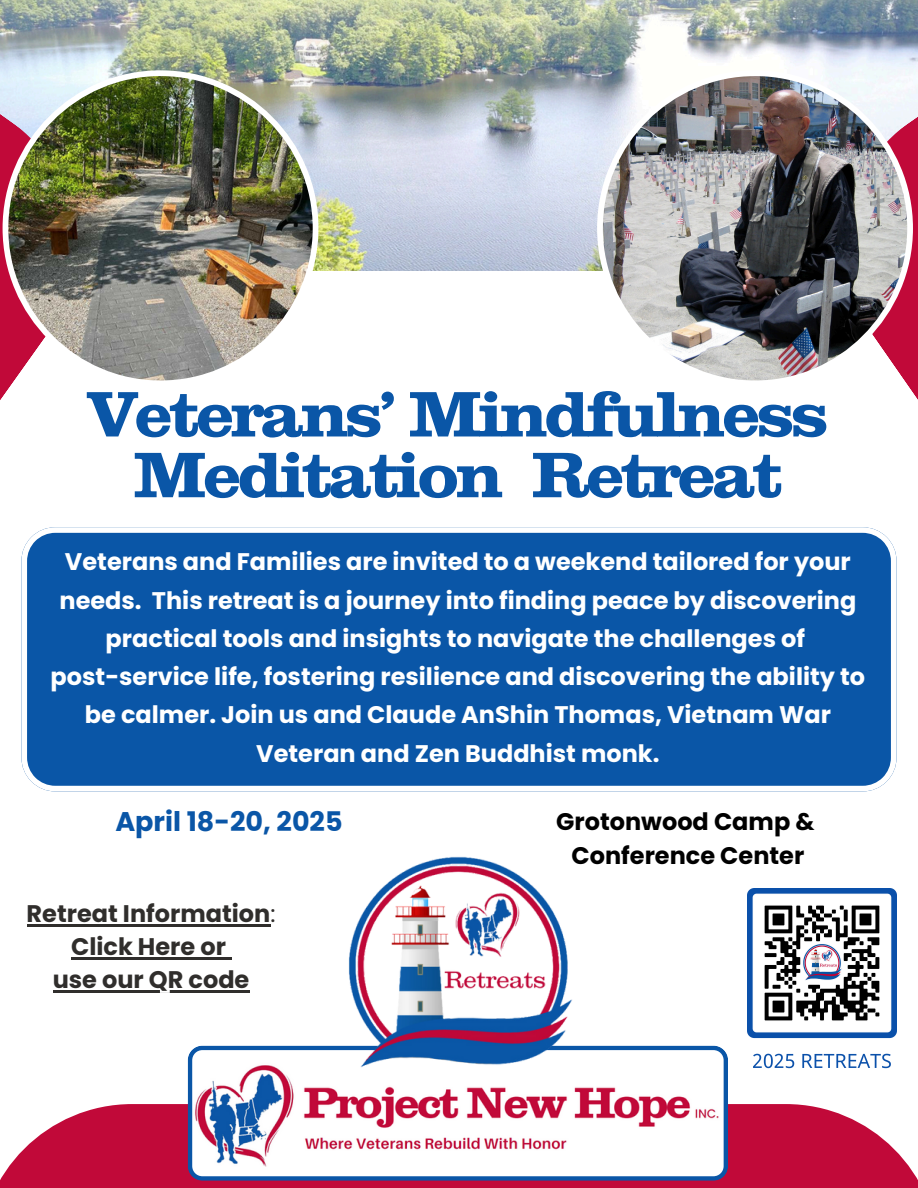
<style>
.page{position:relative;width:918px;height:1188px;background:#fff}
.page>*{position:absolute;margin:0;border:0;box-sizing:border-box;transform-origin:0 0}
.t1{font:700 61.5px/60.8px "Clarendon";letter-spacing:-.03em;color:#0a56a7;text-align:center}
.t2{font:700 27px "Poppins";color:#0a56a7}
.t3{font:700 24px/38.2px "Poppins";color:#fff;text-align:center}
.t4{font:700 24px "Poppins";color:#302e2c}
.t5{font:700 24px/33.5px "Poppins";color:#000;text-align:center}
.s1{font-weight:400}
</style>
<div class="page">
<img style="left:0;top:0;width:918px;height:271px">
<svg style="left:0;top:54px;width:96px;height:346px"></svg>
<svg style="left:824px;top:55px;width:94px;height:345px"></svg>
<img style="left:597px;top:70px;width:316px;height:316px">
<img style="left:3px;top:70px;width:315px;height:316px">
<svg style="left:0;top:1104px;width:918px;height:84px;fill:#c10939"></svg>
<svg style="left:188px;top:1046px;width:540px;height:135px"></svg>
<img style="left:344px;top:856px;width:228px;height:225px">
<div style="left:21px;top:527px;width:876px;height:264px;background:#0a56a7"></div>
<img style="left:747px;top:888px;width:150px;height:181px">
<hr style="left:27px;top:925px;width:243px;height:2px;background:#302e2c">
<hr style="left:71px;top:957px;width:155px;height:3px;background:#302e2c">
<svg style="left:226px;top:957px;width:5px;height:3px"></svg>
<hr style="left:53px;top:990px;width:196px;height:2px;background:#302e2c">
<p class="t1" style="left:88px;top:382px;width:741px">Veterans’ Mindfulness<br>Meditation Retreat</p>
<h2 class="t3" style="left:51px;top:543px;width:816px">Veterans and Families are invited to a weekend tailored for your needs. This retreat is a journey into finding peace by discovering practical tools and insights to navigate the challenges of post-service life, fostering resilience and discovering the ability to be calmer. Join us and Claude AnShin Thomas, Vietnam War Veteran and Zen Buddhist monk.</h2>
<h1 class="t2" style="left:115px;top:803px;width:229px">April 18-20, 2025</h1>
<h3 class="t5" style="left:556px;top:805px;width:260px">Grotonwood Camp &amp;<br>Conference Center</h3>
<h3 class="t4" style="left:27px;top:897px;width:250px">Retreat Information<span class="s1">:</span></h3>
<p class="t4" style="left:71px;top:930px;width:156px">Click Here or</p>
<p class="t4" style="left:53px;top:962px;width:198px">use our QR code</p>
</div>
